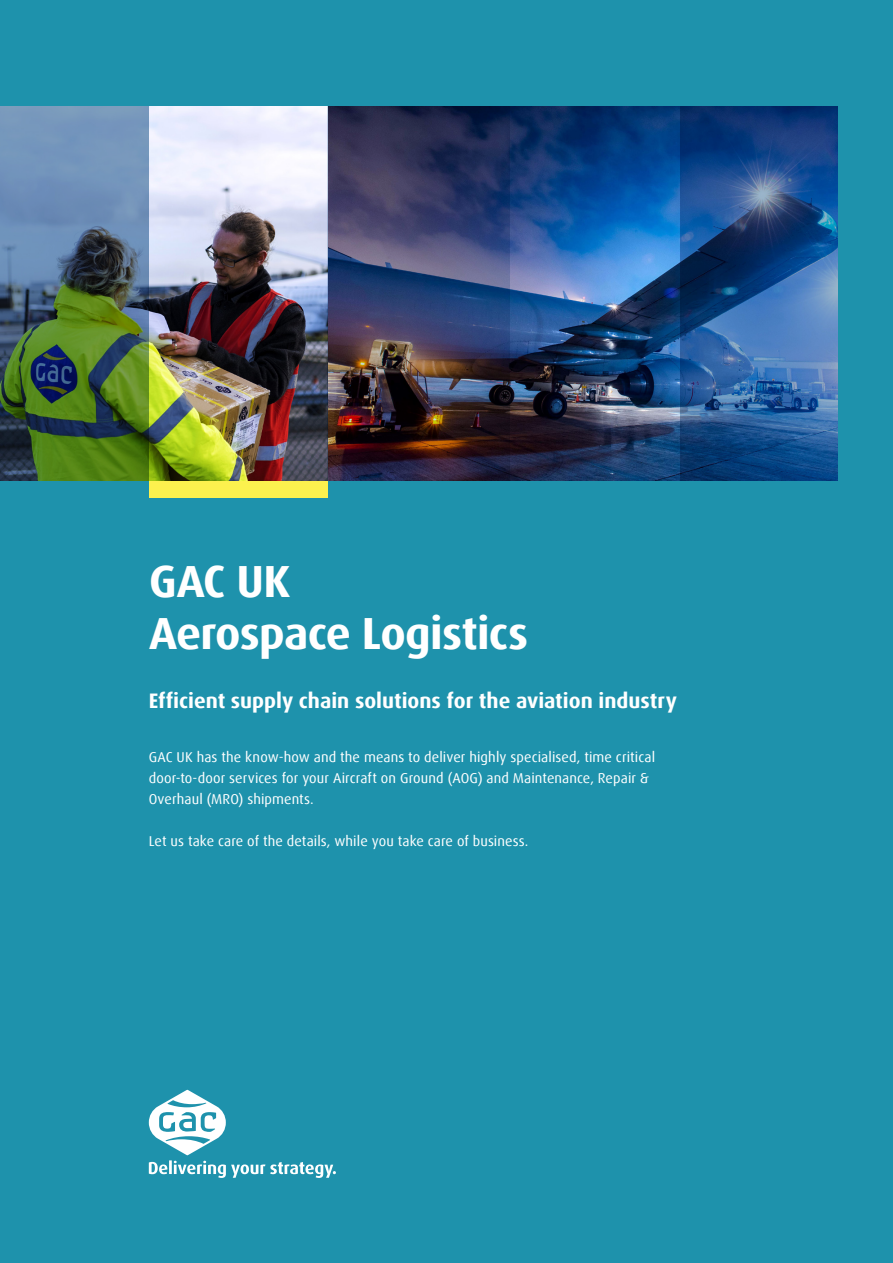
<style>
.page{position:relative;width:893px;height:1263px;background:#1e92ac}
.page>*{position:absolute;margin:0;border:0;box-sizing:border-box;transform-origin:0 0}
.t1{font:700 45px "Dax Offc";letter-spacing:-.015em;color:#fff}
.t2{font:700 21px "Dax Offc";color:#fff}
.t3{font:14.25px "Dax Offc";letter-spacing:.005em;color:#fff}
</style>
<div class="page">
<div style="left:149px;top:480px;width:178px;height:17px;background:#fcf14e"></div>
<img style="left:510px;top:106px;width:170px;height:374px">
<img style="left:149px;top:106px;width:178px;height:374px">
<svg style="left:149px;top:1090px;width:187px;height:88px"></svg>
<svg style="left:0;top:106px;width:149px;height:374px"></svg>
<svg style="left:680px;top:106px;width:158px;height:374px"></svg>
<img style="left:327px;top:106px;width:183px;height:374px">
<p class="t1" style="left:149px;top:552px;width:143px">GAC UK</p>
<p class="t1" style="left:149px;top:605px;width:381px">Aerospace Logistics</p>
<p class="t2" style="left:149px;top:687px;width:529px">Efficient supply chain solutions for the aviation industry</p>
<p class="t3" style="left:149px;top:748px;width:508px">GAC UK has the know-how and the means to deliver highly specialised, time critical</p>
<p class="t3" style="left:149px;top:769px;width:501px">door-to-door services for your Aircraft on Ground (AOG) and Maintenance, Repair &amp;</p>
<p class="t3" style="left:149px;top:790px;width:166px">Overhaul (MRO) shipments.</p>
<p class="t3" style="left:149px;top:832px;width:381px">Let us take care of the details, while you take care of business.</p>
</div>
